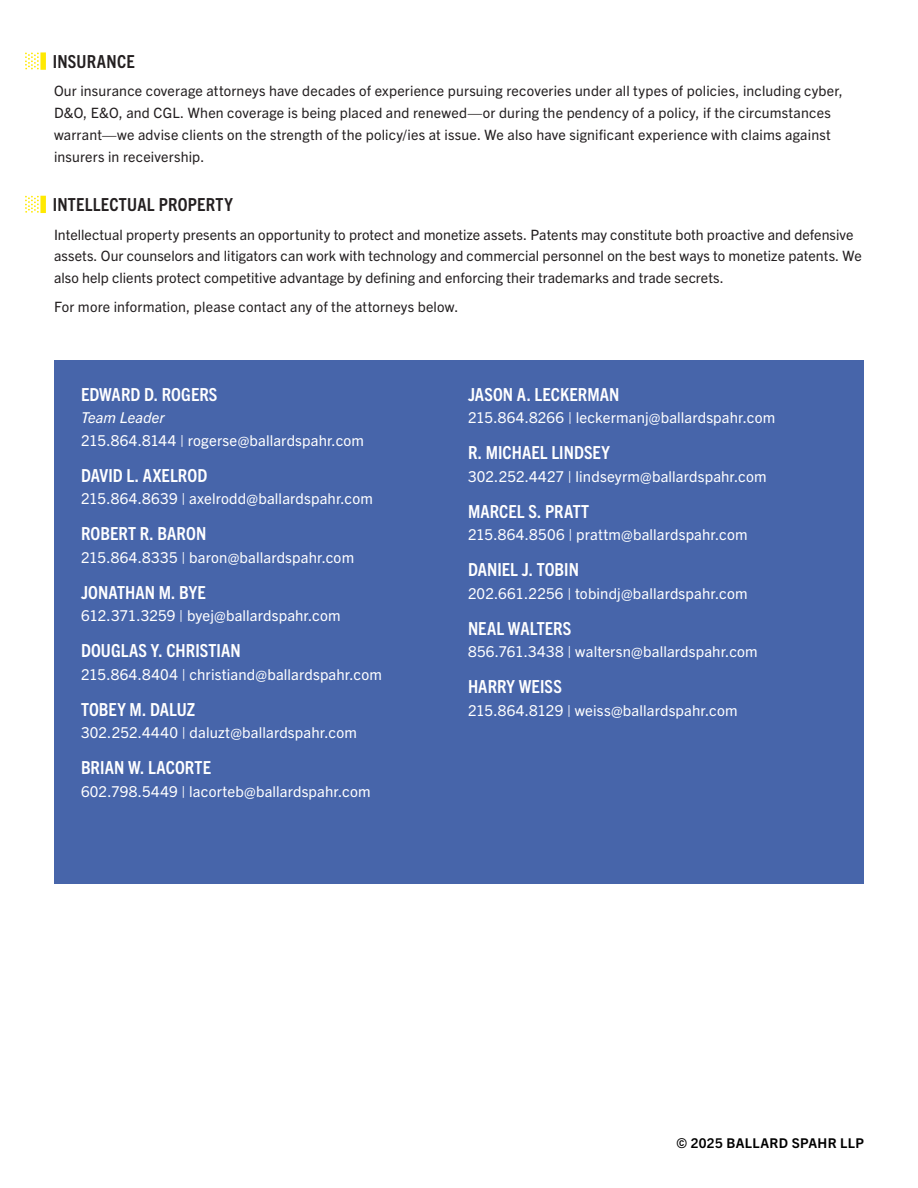
<style>
.page{position:relative;width:918px;height:1188px;background:#fff}
.page>*{position:absolute;margin:0;border:0;box-sizing:border-box;transform-origin:0 0}
.t1{font:54px "Ballard Dot Graphic";color:#ffe901}
.CONTACTS__COLUMN{font:700 condensed 18px "Trade Gothic Next LT Pro";letter-spacing:.005em;color:#fff}
.t2{font:700 condensed 18px "Trade Gothic Next LT Pro";letter-spacing:.015em;color:#231f20}
.CONTACTS__COLUMN-2{font:15px/22.5px "Trade Gothic Next LT Pro";letter-spacing:.01em;color:#fff}
.BODY_COPY__SMALLEST{font:14.25px/21.8px "Trade Gothic Next LT Pro";letter-spacing:.01em;color:#231f20}
.t3{font:700 13.5px "Trade Gothic Next LT Pro";letter-spacing:.025em;color:#000}
.s1{font-style:italic}
</style>
<div class="page">
<div style="left:54px;top:360px;width:810px;height:523px;background:#4765aa"></div>
<p class="t1" style="left:22px;top:27px;width:28px">•</p>
<p class="t1" style="left:22px;top:170px;width:28px">•</p>
<p class="t2" style="left:53px;top:49px;width:84px">INSURANCE</p>
<p class="BODY_COPY__SMALLEST" style="left:54px;top:79px;width:790px">Our insurance coverage attorneys have decades of experience pursuing recoveries under all types of policies, including cyber, D&amp;O, E&amp;O, and CGL. When coverage is being placed and renewed—or during the pendency of a policy, if the circumstances warrant—we advise clients on the strength of the policy/ies at issue. We also have significant experience with claims against insurers in receivership.</p>
<p class="t2" style="left:53px;top:192px;width:182px">INTELLECTUAL PROPERTY</p>
<p class="BODY_COPY__SMALLEST" style="left:54px;top:223px;width:809px">Intellectual property presents an opportunity to protect and monetize assets. Patents may constitute both proactive and defensive assets. Our counselors and litigators can work with technology and commercial personnel on the best ways to monetize patents. We also help clients protect competitive advantage by defining and enforcing their trademarks and trade secrets.</p>
<p class="BODY_COPY__SMALLEST" style="left:54px;top:295px;width:406px">For more information, please contact any of the attorneys below.</p>
<p class="CONTACTS__COLUMN" style="left:81px;top:382px;width:138px">EDWARD D. ROGERS</p>
<p class="CONTACTS__COLUMN-2" style="left:81px;top:406px;width:285px"><span class="s1">Team Leader<br></span>215.864.8144 | rogerse@ballardspahr.com</p>
<p class="CONTACTS__COLUMN" style="left:81px;top:463px;width:128px">DAVID L. AXELROD</p>
<p class="CONTACTS__COLUMN-2" style="left:81px;top:487px;width:294px">215.864.8639 | axelrodd@ballardspahr.com</p>
<p class="CONTACTS__COLUMN" style="left:81px;top:522px;width:127px">ROBERT R. BARON</p>
<p class="CONTACTS__COLUMN-2" style="left:81px;top:545px;width:275px">215.864.8335 | baron@ballardspahr.com</p>
<p class="CONTACTS__COLUMN" style="left:81px;top:580px;width:126px">JONATHAN M. BYE</p>
<p class="CONTACTS__COLUMN-2" style="left:81px;top:604px;width:261px">612.371.3259 | byej@ballardspahr.com</p>
<p class="CONTACTS__COLUMN" style="left:81px;top:639px;width:161px">DOUGLAS Y. CHRISTIAN</p>
<p class="CONTACTS__COLUMN-2" style="left:81px;top:662px;width:302px">215.864.8404 | christiand@ballardspahr.com</p>
<p class="CONTACTS__COLUMN" style="left:81px;top:697px;width:116px">TOBEY M. DALUZ</p>
<p class="CONTACTS__COLUMN-2" style="left:81px;top:721px;width:277px">302.252.4440 | daluzt@ballardspahr.com</p>
<p class="CONTACTS__COLUMN" style="left:81px;top:756px;width:132px">BRIAN W. LACORTE</p>
<p class="CONTACTS__COLUMN-2" style="left:81px;top:779px;width:291px">602.798.5449 | lacorteb@ballardspahr.com</p>
<p class="CONTACTS__COLUMN" style="left:468px;top:382px;width:153px">JASON A. LECKERMAN</p>
<p class="CONTACTS__COLUMN-2" style="left:468px;top:406px;width:309px">215.864.8266 | leckermanj@ballardspahr.com</p>
<p class="CONTACTS__COLUMN" style="left:468px;top:441px;width:143px">R. MICHAEL LINDSEY</p>
<p class="CONTACTS__COLUMN-2" style="left:468px;top:464px;width:300px">302.252.4427 | lindseyrm@ballardspahr.com</p>
<p class="CONTACTS__COLUMN" style="left:468px;top:499px;width:123px">MARCEL S. PRATT</p>
<p class="CONTACTS__COLUMN-2" style="left:468px;top:523px;width:281px">215.864.8506 | prattm@ballardspahr.com</p>
<p class="CONTACTS__COLUMN" style="left:468px;top:558px;width:112px">DANIEL J. TOBIN</p>
<p class="CONTACTS__COLUMN-2" style="left:468px;top:581px;width:281px">202.661.2256 | tobindj@ballardspahr.com</p>
<p class="CONTACTS__COLUMN" style="left:468px;top:616px;width:105px">NEAL WALTERS</p>
<p class="CONTACTS__COLUMN-2" style="left:468px;top:640px;width:291px">856.761.3438 | waltersn@ballardspahr.com</p>
<p class="CONTACTS__COLUMN" style="left:468px;top:675px;width:95px">HARRY WEISS</p>
<p class="CONTACTS__COLUMN-2" style="left:468px;top:698px;width:271px">215.864.8129 | weiss@ballardspahr.com</p>
<p class="t3" style="left:676px;top:1133px;width:189px">© 2025 BALLARD SPAHR LLP</p>
</div>
